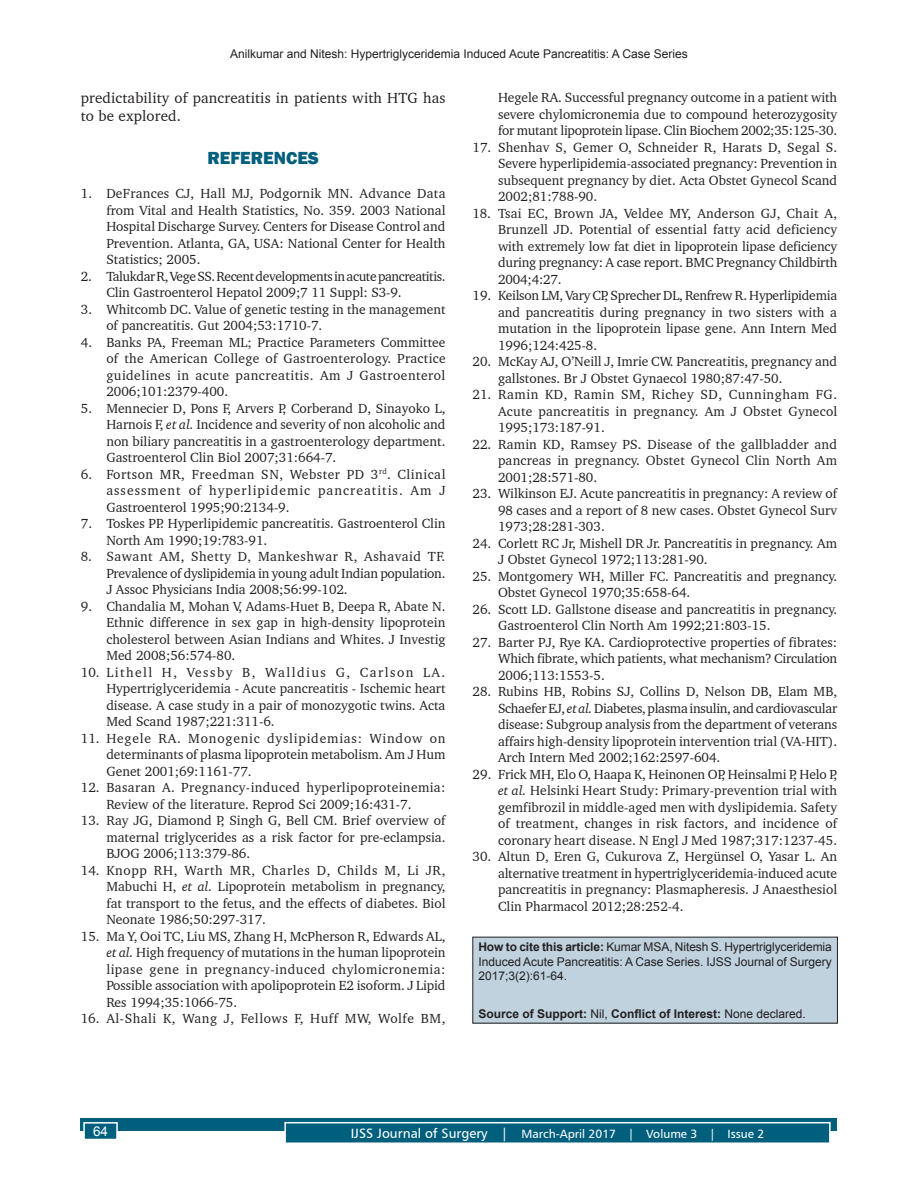
<style>
.page{position:relative;width:918px;height:1188px;background:#fff}
.page>*{position:absolute;margin:0;border:0;box-sizing:border-box;transform-origin:0 0}
.t1{font:800 18px "Franklin Gothic";color:#005f7d}
.TX{font:15px/18px "Charter BT";letter-spacing:.01em;color:#231f20}
.REF{font:13.5px/16.5px "Charter BT";color:#231f20;text-align:justify}
.REF-2{font:13.5px/16.5px "Charter BT";letter-spacing:-.03em;color:#231f20}
.REF-3{font:13.5px/16.5px "Charter BT";letter-spacing:.03em;color:#231f20}
.REF-4{font:13.5px "Charter BT";letter-spacing:.04em;color:#231f20}
.t2{font:13.5px "Arial";color:#fff}
.SRC{font:12px/14.4px "Arial";color:#231f20;text-align:justify}
.SRC-2{font:700 12px "Arial";color:#231f20}
.t3{font:12px "Humanist 777 BT Roman B";color:#fff}
.s1{font-style:italic}
.s2{font-weight:700}
.s3{font-weight:400}
.s4{font-size:13.5px}
</style>
<div class="page">
<div style="left:81px;top:1119px;width:756px;height:12px;background:#005f7d"></div>
<div style="left:285px;top:1123px;width:545px;height:20px;background:#005f7d"></div>
<div style="left:284px;top:1122px;width:547px;height:22px;border:2px solid #fff"></div>
<div style="left:84px;top:1123px;width:33px;height:16px;background:#005f7d"></div>
<div style="left:83px;top:1122px;width:35px;height:18px;border:2px solid #fff"></div>
<div style="left:473px;top:937px;width:364px;height:86px;background:#bfd2de"></div>
<p class="SRC" style="left:230px;top:47px;width:459px">Anilkumar and Nitesh: Hypertriglyceridemia Induced Acute Pancreatitis: A Case Series</p>
<p class="TX" style="left:81px;top:89px;width:366px">predictability of pancreatitis in patients with HTG has to be explored.</p>
<h1 class="t1" style="left:208px;top:146px;width:113px">REFERENCES</h1>
<p class="REF" style="left:106px;top:185px;width:341px;text-indent:-26px">1. DeFrances CJ, Hall MJ, Podgornik MN. Advance Data from Vital and Health Statistics, No. 359. 2003 National Hospital Discharge Survey. Centers for Disease Control and Prevention. Atlanta, GA, USA: National Center for Health Statistics; 2005.</p>
<p class="REF-2" style="left:106px;top:268px;width:341px;text-indent:-26px">2. Talukdar R, Vege SS. Recent developments in acute pancreatitis.<br>Clin Gastroenterol Hepatol 2009;7 11 Suppl: S3-9.</p>
<p class="REF" style="left:106px;top:301px;width:341px;text-indent:-26px">3. Whitcomb DC. Value of genetic testing in the management of pancreatitis. Gut 2004;53:1710-7.</p>
<p class="REF" style="left:106px;top:334px;width:341px;text-indent:-26px">4. Banks PA, Freeman ML; Practice Parameters Committee of the American College of Gastroenterology. Practice guidelines in acute pancreatitis. Am J Gastroenterol 2006;101:2379-400.</p>
<p class="REF" style="left:106px;top:400px;width:341px;text-indent:-26px">5. Mennecier D, Pons F, Arvers P, Corberand D, Sinayoko L, Harnois F, <span class="s1">et al.</span> Incidence and severity of non alcoholic and non biliary pancreatitis in a gastroenterology department.<br>Gastroenterol Clin Biol 2007;31:664-7.</p>
<p class="REF" style="left:106px;top:466px;width:341px;text-indent:-26px">6. Fortson MR, Freedman SN, Webster PD 3<sup>rd</sup>. Clinical assessment of hyperlipidemic pancreatitis. Am J Gastroenterol 1995;90:2134-9.</p>
<p class="REF" style="left:106px;top:515px;width:341px;text-indent:-26px">7. Toskes PP. Hyperlipidemic pancreatitis. Gastroenterol Clin<br>North Am 1990;19:783-91.</p>
<p class="REF" style="left:106px;top:548px;width:341px;text-indent:-26px">8. Sawant AM, Shetty D, Mankeshwar R, Ashavaid TF.<br>Prevalence of dyslipidemia in young adult Indian population.<br>J Assoc Physicians India 2008;56:99-102.</p>
<p class="REF" style="left:106px;top:598px;width:341px;text-indent:-26px">9. Chandalia M, Mohan V, Adams-Huet B, Deepa R, Abate N.<br>Ethnic difference in sex gap in high-density lipoprotein cholesterol between Asian Indians and Whites. J Investig Med 2008;56:574-80.</p>
<p class="REF" style="left:106px;top:664px;width:341px;text-indent:-26px">10. Lithell H, Vessby B, Walldius G, Carlson LA.<br>Hypertriglyceridemia - Acute pancreatitis - Ischemic heart disease. A case study in a pair of monozygotic twins. Acta Med Scand 1987;221:311-6.</p>
<p class="REF" style="left:106px;top:730px;width:341px;text-indent:-26px">11. Hegele RA. Monogenic dyslipidemias: Window on determinants of plasma lipoprotein metabolism. Am J Hum Genet 2001;69:1161-77.</p>
<p class="REF-3" style="left:106px;top:779px;width:341px;text-indent:-26px">12. Basaran A. Pregnancy-induced hyperlipoproteinemia:<br>Review of the literature. Reprod Sci 2009;16:431-7.</p>
<p class="REF" style="left:106px;top:812px;width:341px;text-indent:-26px">13. Ray JG, Diamond P, Singh G, Bell CM. Brief overview of maternal triglycerides as a risk factor for pre-eclampsia.<br>BJOG 2006;113:379-86.</p>
<p class="REF" style="left:106px;top:862px;width:341px;text-indent:-26px">14. Knopp RH, Warth MR, Charles D, Childs M, Li JR, Mabuchi H, <span class="s1">et al.</span> Lipoprotein metabolism in pregnancy, fat transport to the fetus, and the effects of diabetes. Biol Neonate 1986;50:297-317.</p>
<p class="REF" style="left:106px;top:928px;width:341px;text-indent:-26px">15. Ma Y, Ooi TC, Liu MS, Zhang H, McPherson R, Edwards AL, <span class="s1">et al.</span> High frequency of mutations in the human lipoprotein lipase gene in pregnancy-induced chylomicronemia:<br>Possible association with apolipoprotein E2 isoform. J Lipid Res 1994;35:1066-75.</p>
<p class="REF-4" style="left:81px;top:1010px;width:366px">16. Al-Shali K, Wang J, Fellows F, Huff MW, Wolfe BM,</p>
<p class="REF" style="left:498px;top:89px;width:341px">Hegele RA. Successful pregnancy outcome in a patient with severe chylomicronemia due to compound heterozygosity for mutant lipoprotein lipase. Clin Biochem 2002;35:125-30.</p>
<p class="REF" style="left:498px;top:138px;width:341px;text-indent:-26px">17. Shenhav S, Gemer O, Schneider R, Harats D, Segal S.<br>Severe hyperlipidemia-associated pregnancy: Prevention in subsequent pregnancy by diet. Acta Obstet Gynecol Scand 2002;81:788-90.</p>
<p class="REF" style="left:498px;top:204px;width:341px;text-indent:-26px">18. Tsai EC, Brown JA, Veldee MY, Anderson GJ, Chait A, Brunzell JD. Potential of essential fatty acid deficiency with extremely low fat diet in lipoprotein lipase deficiency during pregnancy: A case report. BMC Pregnancy Childbirth 2004;4:27.</p>
<p class="REF" style="left:498px;top:287px;width:341px;text-indent:-26px">19. Keilson LM, Vary CP, Sprecher DL, Renfrew R. Hyperlipidemia and pancreatitis during pregnancy in two sisters with a mutation in the lipoprotein lipase gene. Ann Intern Med 1996;124:425-8.</p>
<p class="REF" style="left:498px;top:353px;width:341px;text-indent:-26px">20. McKay AJ, O’Neill J, Imrie CW. Pancreatitis, pregnancy and gallstones. Br J Obstet Gynaecol 1980;87:47-50.</p>
<p class="REF" style="left:498px;top:386px;width:341px;text-indent:-26px">21. Ramin KD, Ramin SM, Richey SD, Cunningham FG.<br>Acute pancreatitis in pregnancy. Am J Obstet Gynecol 1995;173:187-91.</p>
<p class="REF" style="left:498px;top:435px;width:341px;text-indent:-26px">22. Ramin KD, Ramsey PS. Disease of the gallbladder and pancreas in pregnancy. Obstet Gynecol Clin North Am 2001;28:571-80.</p>
<p class="REF" style="left:498px;top:485px;width:341px;text-indent:-26px">23. Wilkinson EJ. Acute pancreatitis in pregnancy: A review of 98 cases and a report of 8 new cases. Obstet Gynecol Surv 1973;28:281-303.</p>
<p class="REF" style="left:498px;top:534px;width:341px;text-indent:-26px">24. Corlett RC Jr, Mishell DR Jr. Pancreatitis in pregnancy. Am<br>J Obstet Gynecol 1972;113:281-90.</p>
<p class="REF" style="left:498px;top:567px;width:341px;text-indent:-26px">25. Montgomery WH, Miller FC. Pancreatitis and pregnancy.<br>Obstet Gynecol 1970;35:658-64.</p>
<p class="REF" style="left:498px;top:600px;width:341px;text-indent:-26px">26. Scott LD. Gallstone disease and pancreatitis in pregnancy.<br>Gastroenterol Clin North Am 1992;21:803-15.</p>
<p class="REF" style="left:498px;top:633px;width:341px;text-indent:-26px">27. Barter PJ, Rye KA. Cardioprotective properties of fibrates:<br>Which fibrate, which patients, what mechanism? Circulation 2006;113:1553-5.</p>
<p class="REF" style="left:498px;top:683px;width:341px;text-indent:-26px">28. Rubins HB, Robins SJ, Collins D, Nelson DB, Elam MB, Schaefer EJ, <span class="s1">etal.</span> Diabetes, plasma insulin, and cardiovascular disease: Subgroup analysis from the department of veterans affairs high-density lipoprotein intervention trial (VA-HIT).<br>Arch Intern Med 2002;162:2597-604.</p>
<p class="REF" style="left:498px;top:765px;width:341px;text-indent:-26px">29. Frick MH, Elo O, Haapa K, Heinonen OP, Heinsalmi P, Helo P, <span class="s1">et al.</span> Helsinki Heart Study: Primary-prevention trial with gemfibrozil in middle-aged men with dyslipidemia. Safety of treatment, changes in risk factors, and incidence of coronary heart disease. N Engl J Med 1987;317:1237-45.</p>
<p class="REF" style="left:498px;top:848px;width:341px;text-indent:-26px">30. Altun D, Eren G, Cukurova Z, Hergünsel O, Yasar L. An alternative treatment in hypertriglyceridemia-induced acute pancreatitis in pregnancy: Plasmapheresis. J Anaesthesiol Clin Pharmacol 2012;28:252-4.</p>
<p class="SRC" style="left:478px;top:940px;width:355px"><span class="s2">How to cite this article:</span> Kumar MSA, Nitesh S. Hypertriglyceridemia Induced Acute Pancreatitis: A Case Series. IJSS Journal of Surgery 2017;3(2):61-64.</p>
<p class="SRC-2" style="left:478px;top:1005px;width:329px">Source of Support: <span class="s3">Nil,</span> Conflict of Interest: <span class="s3">None declared.</span></p>
<p class="t2" style="left:93px;top:1122px;width:17px">64</p>
<p class="t3" style="left:351px;top:1126px;width:415px"><span class="s4">IJSS Journal of Surgery |</span> March-April 2017 | Volume 3 | Issue 2</p>
</div>
